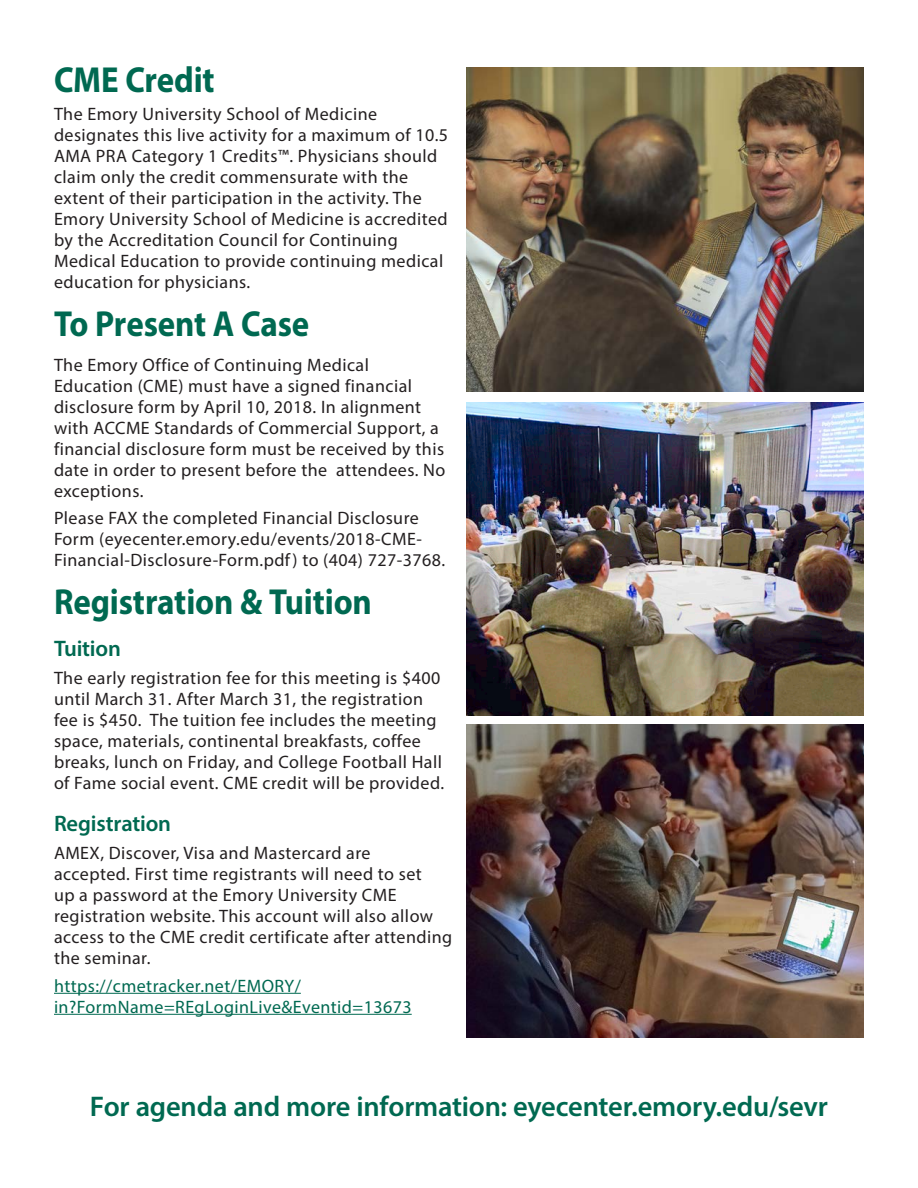
<style>
.page{position:relative;width:918px;height:1188px;background:#fff}
.page>*{position:absolute;margin:0;border:0;box-sizing:border-box;transform-origin:0 0}
.t1{font:700 36.3px "Myriad Pro";letter-spacing:-.005em;color:#006951;scale:.91 1}
.t2{font:600 28.5px "Myriad Pro";letter-spacing:-.01em;color:#006951}
.t3{font:600 22.5px "Myriad Pro";letter-spacing:-.01em;color:#006951}
.t4{font:18px/21px "Myriad Pro";letter-spacing:.025em;color:#231f20}
.t5{font:18px/21px "Myriad Pro";letter-spacing:.025em;color:#006951}
</style>
<div class="page">
<hr style="left:54px;top:993px;width:247px;height:1px;background:#006951">
<hr style="left:54px;top:1014px;width:358px;height:1px;background:#006951">
<img style="left:466px;top:402px;width:398px;height:313px">
<img style="left:466px;top:68px;width:398px;height:324px">
<img style="left:466px;top:725px;width:398px;height:313px">
<h1 class="t1" style="left:54px;top:56px;width:178px">CME Credit</h1>
<p class="t4" style="left:54px;top:103px;width:396px">The Emory University School of Medicine designates this live activity for a maximum of 10.5<br>AMA PRA Category 1 Credits™. Physicians should claim only the credit commensurate with the extent of their participation in the activity. The Emory University School of Medicine is accredited by the Accreditation Council for Continuing Medical Education to provide continuing medical education for physicians.</p>
<h1 class="t1" style="left:54px;top:300px;width:282px">To Present A Case</h1>
<p class="t4" style="left:54px;top:354px;width:393px">The Emory Office of Continuing Medical Education (CME) must have a signed financial disclosure form by April 10, 2018. In alignment with ACCME Standards of Commercial Support, a financial disclosure form must be received by this date in order to present before the attendees. No exceptions.</p>
<p class="t4" style="left:54px;top:507px;width:393px">Please FAX the completed Financial Disclosure<br>Form (eyecenter.emory.edu/events/2018-CME-<br>Financial-Disclosure-Form.pdf) to (404) 727-3768.</p>
<h1 class="t1" style="left:54px;top:578px;width:351px">Registration &amp; Tuition</h1>
<p class="t3" style="left:54px;top:634px;width:68px">Tuition</p>
<p class="t4" style="left:54px;top:667px;width:392px">The early registration fee for this meeting is $400 until March 31. After March 31, the registration fee is $450. The tuition fee includes the meeting space, materials, continental breakfasts, coffee breaks, lunch on Friday, and College Football Hall of Fame social event. CME credit will be provided.</p>
<p class="t3" style="left:54px;top:809px;width:119px">Registration</p>
<p class="t4" style="left:54px;top:842px;width:400px">AMEX, Discover, Visa and Mastercard are<br>accepted. First time registrants will need to set<br>up a password at the Emory University CME registration website. This account will also allow access to the CME credit certificate after attending the seminar.</p>
<p class="t5" style="left:54px;top:975px;width:359px">https://cmetracker.net/EMORY/ in?FormName=REgLoginLive&amp;Eventid=13673</p>
<h2 class="t2" style="left:90px;top:1089px;width:740px">For agenda and more information: eyecenter.emory.edu/sevr</h2>
</div>
